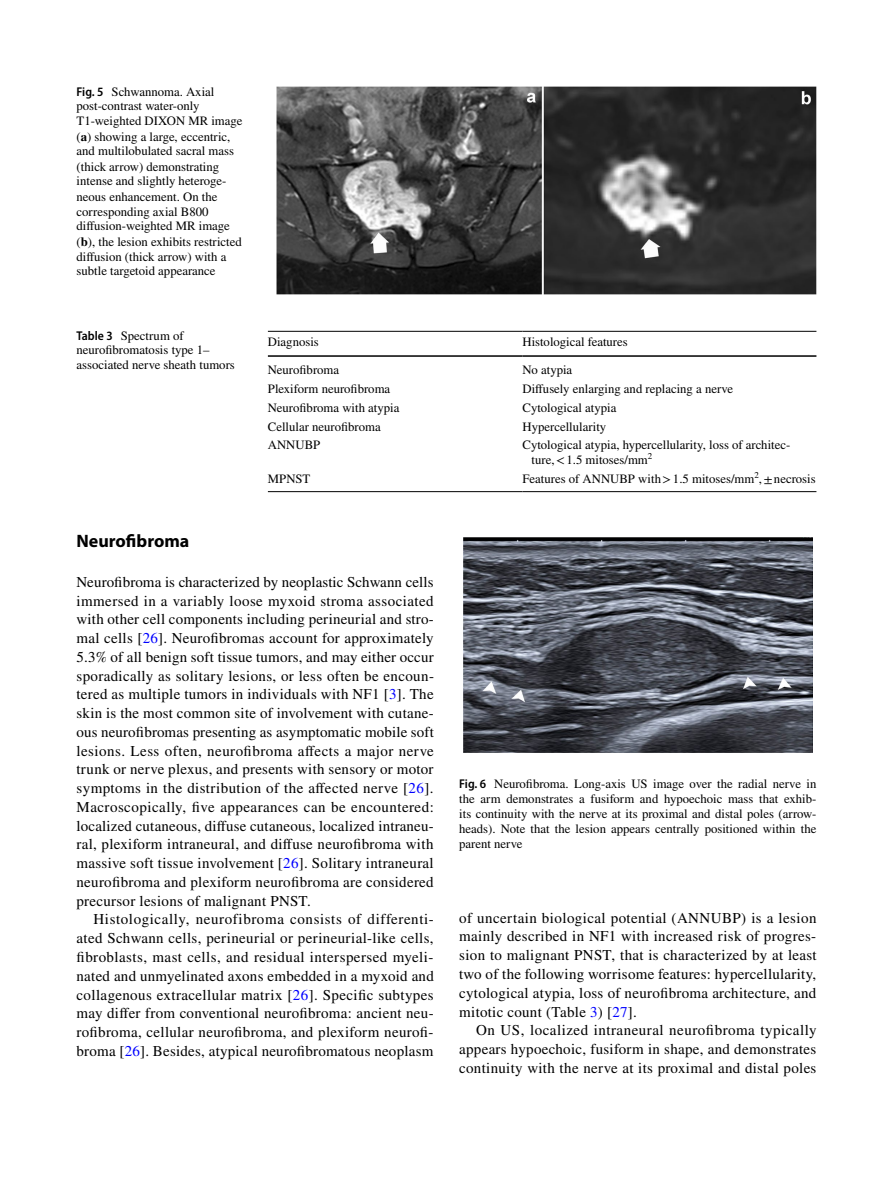
<style>
.page{position:relative;width:893px;height:1187px;background:#fff}
.page>*{position:absolute;margin:0;border:0;box-sizing:border-box;transform-origin:0 0}
.t1{font:700 18px "Myriad Pro";color:#000}
.t2{font:15px/18.8px "STIX";letter-spacing:.02em;color:#000;text-align:justify}
.t3{font:12.75px/15px "STIX";color:#000}
.s1{font-family:"Myriad Pro";font-weight:600;font-stretch:semi-condensed}
.s2{font-weight:700}
.s3{color:#00f}
</style>
<div class="page">
<img style="left:276px;top:87px;width:540px;height:207px">
<hr style="left:268px;top:331px;width:254px;height:1px;background:#000">
<hr style="left:268px;top:355px;width:254px;height:2px;background:#000">
<hr style="left:522px;top:331px;width:294px;height:1px;background:#000">
<hr style="left:522px;top:355px;width:294px;height:2px;background:#000">
<hr style="left:268px;top:491px;width:254px;height:1px;background:#000">
<hr style="left:522px;top:491px;width:294px;height:1px;background:#000">
<div style="left:459px;top:537px;width:357px;height:216px;background:linear-gradient(to bottom,#fff,#fff)"></div>
<img style="left:463px;top:537px;width:349px;height:216px">
<p class="t3" style="left:77px;top:85px;width:167px"><span class="s1">Fig. 5</span> Schwannoma. Axial post-contrast water-only<br>T1-weighted DIXON MR image (<span class="s2">a</span>) showing a large, eccentric,</p>
<p class="t3" style="left:77px;top:144px;width:159px;line-height:15.6px">and multilobulated sacral mass (thick arrow) demonstrating</p>
<p class="t3" style="left:77px;top:174px;width:155px">intense and slightly heteroge&shy;neous enhancement. On the corresponding axial B800 diffusion-weighted MR image</p>
<p class="t3" style="left:77px;top:235px;width:167px">(<span class="s2">b</span>), the lesion exhibits restricted diffusion (thick arrow) with a subtle targetoid appearance</p>
<p class="t3" style="left:77px;top:329px;width:160px;line-height:14.5px"><span class="s1">Table 3</span> Spectrum of neurofibromatosis type 1– associated nerve sheath tumors</p>
<p class="t1" style="left:77px;top:529px;width:114px">Neurofibroma</p>
<p class="t3" style="left:268px;top:335px;width:52px">Diagnosis</p>
<p class="t3" style="left:522px;top:335px;width:107px">Histological features</p>
<p class="t3" style="left:268px;top:363px;width:73px">Neurofibroma</p>
<p class="t3" style="left:522px;top:363px;width:51px">No atypia</p>
<p class="t3" style="left:268px;top:382px;width:124px">Plexiform neurofibroma</p>
<p class="t3" style="left:522px;top:382px;width:212px">Diffusely enlarging and replacing a nerve</p>
<p class="t3" style="left:268px;top:401px;width:133px">Neurofibroma with atypia</p>
<p class="t3" style="left:522px;top:401px;width:95px">Cytological atypia</p>
<p class="t3" style="left:268px;top:419px;width:114px">Cellular neurofibroma</p>
<p class="t3" style="left:522px;top:419px;width:85px">Hypercellularity</p>
<p class="t3" style="left:268px;top:438px;width:54px">ANNUBP</p>
<p class="t3" style="left:531px;top:438px;width:260px;text-indent:-9px">Cytological atypia, hypercellularity, loss of architec&shy;ture,&lt;1.5 mitoses/mm<sup>2</sup></p>
<p class="t3" style="left:268px;top:472px;width:44px">MPNST</p>
<p class="t3" style="left:522px;top:472px;width:295px">Features of ANNUBP with&gt;1.5 mitoses/mm<sup>2</sup>,±necrosis</p>
<p class="t2" style="left:77px;top:573px;width:359px">Neurofibroma is characterized by neoplastic Schwann cells immersed in a variably loose myxoid stroma associated with other cell components including perineurial and stro&shy;mal cells [<span class="s3">26</span>]. Neurofibromas account for approximately 5.3% of all benign soft tissue tumors, and may either occur sporadically as solitary lesions, or less often be encoun&shy;tered as multiple tumors in individuals with NF1 [<span class="s3">3</span>]. The skin is the most common site of involvement with cutane&shy;ous neurofibromas presenting as asymptomatic mobile soft lesions. Less often, neurofibroma affects a major nerve trunk or nerve plexus, and presents with sensory or motor symptoms in the distribution of the affected nerve [<span class="s3">26</span>].<br>Macroscopically, five appearances can be encountered: localized cutaneous, diffuse cutaneous, localized intraneu&shy;ral, plexiform intraneural, and diffuse neurofibroma with massive soft tissue involvement [<span class="s3">26</span>]. Solitary intraneural neurofibroma and plexiform neurofibroma are considered precursor lesions of malignant PNST.</p>
<p class="t2" style="left:77px;top:911px;width:359px;text-indent:17px">Histologically, neurofibroma consists of differenti&shy;ated Schwann cells, perineurial or perineurial-like cells, fibroblasts, mast cells, and residual interspersed myeli&shy;nated and unmyelinated axons embedded in a myxoid and collagenous extracellular matrix [<span class="s3">26</span>]. Specific subtypes may differ from conventional neurofibroma: ancient neu&shy;rofibroma, cellular neurofibroma, and plexiform neurofi&shy;broma [<span class="s3">26</span>]. Besides, atypical neurofibromatous neoplasm</p>
<p class="t2" style="left:459px;top:909px;width:359px">of uncertain biological potential (ANNUBP) is a lesion mainly described in NF1 with increased risk of progres&shy;sion to malignant PNST, that is characterized by at least two of the following worrisome features: hypercellularity, cytological atypia, loss of neurofibroma architecture, and mitotic count (Table <span class="s3">3</span>) [<span class="s3">27</span>].</p>
<p class="t3" style="left:459px;top:777px;width:359px;text-align:justify"><span class="s1">Fig. 6</span> Neurofibroma. Long-axis US image over the radial nerve in the arm demonstrates a fusiform and hypoechoic mass that exhib&shy;its continuity with the nerve at its proximal and distal poles (arrow&shy;heads). Note that the lesion appears centrally positioned within the parent nerve</p>
<p class="t2" style="left:459px;top:1021px;width:359px;text-indent:17px">On US, localized intraneural neurofibroma typically appears hypoechoic, fusiform in shape, and demonstrates continuity with the nerve at its proximal and distal poles</p>
</div>
